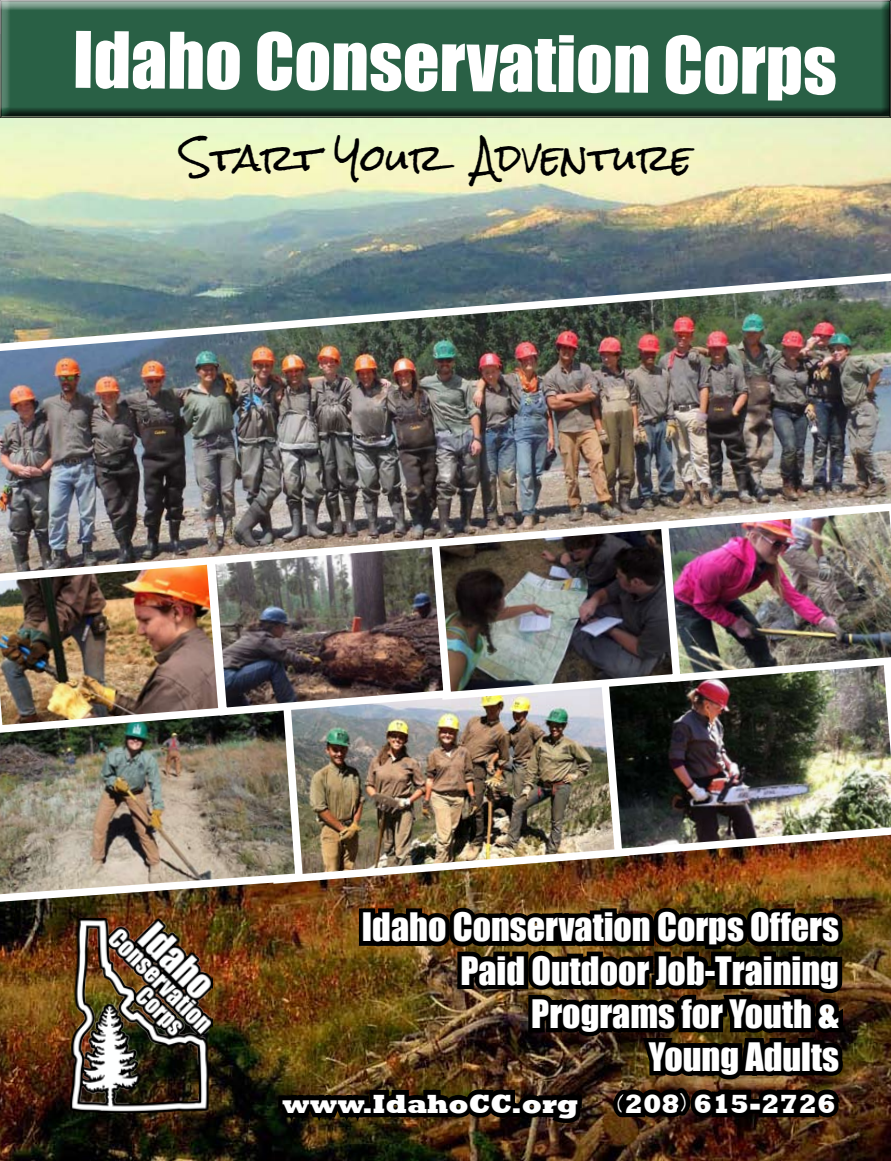
<style>
.page{position:relative;width:891px;height:1161px;background:#fff}
.page>*{position:absolute;margin:0;border:0;box-sizing:border-box;transform-origin:0 0}
.t1{font:72px "Impact";color:#fff}
.t2{font:36px/43.2px "Impact";color:#fff;text-align:right}
.t3{font:36px "Rock Salt";color:#000}
.t4{font:800 27px "Rockwell";color:#fff}
</style>
<div class="page">
<img style="left:0;top:120px;width:891px;height:1041px">
<div style="left:0;top:0;width:891px;height:120px;background:#000;opacity:.75"></div>
<img style="left:307px;top:704px;width:326px;height:184px">
<img style="left:0;top:720px;width:307px;height:187px">
<img style="left:597px;top:686px;width:294px;height:175px">
<img style="left:685px;top:586px;width:206px;height:100px">
<img style="left:455px;top:586px;width:230px;height:118px">
<img style="left:230px;top:586px;width:225px;height:134px">
<img style="left:0;top:586px;width:230px;height:151px">
<img style="left:0;top:269px;width:891px;height:317px">
<img style="left:70px;top:919px;width:142px;height:194px">
<img style="left:274px;top:900px;width:580px;height:261px">
<p class="t1" style="left:74px;top:0;width:766px;rotate:1deg">Idaho Conservation Corps</p>
<p class="t3" style="left:181px;top:139px;width:513px">Start Your Adventure</p>
<p class="t2" style="left:362px;top:905px;width:479px">Idaho Conservation Corps Offers<br>Paid Outdoor Job-Training<br>Programs for Youth &amp;<br>Young Adults</p>
<p class="t4" style="left:282px;top:1088px;width:297px">www.IdahoCC.org</p>
<p class="t4" style="left:617px;top:1088px;width:220px"><sup>(</sup>208<sup>)</sup> 615-2726</p>
</div>
